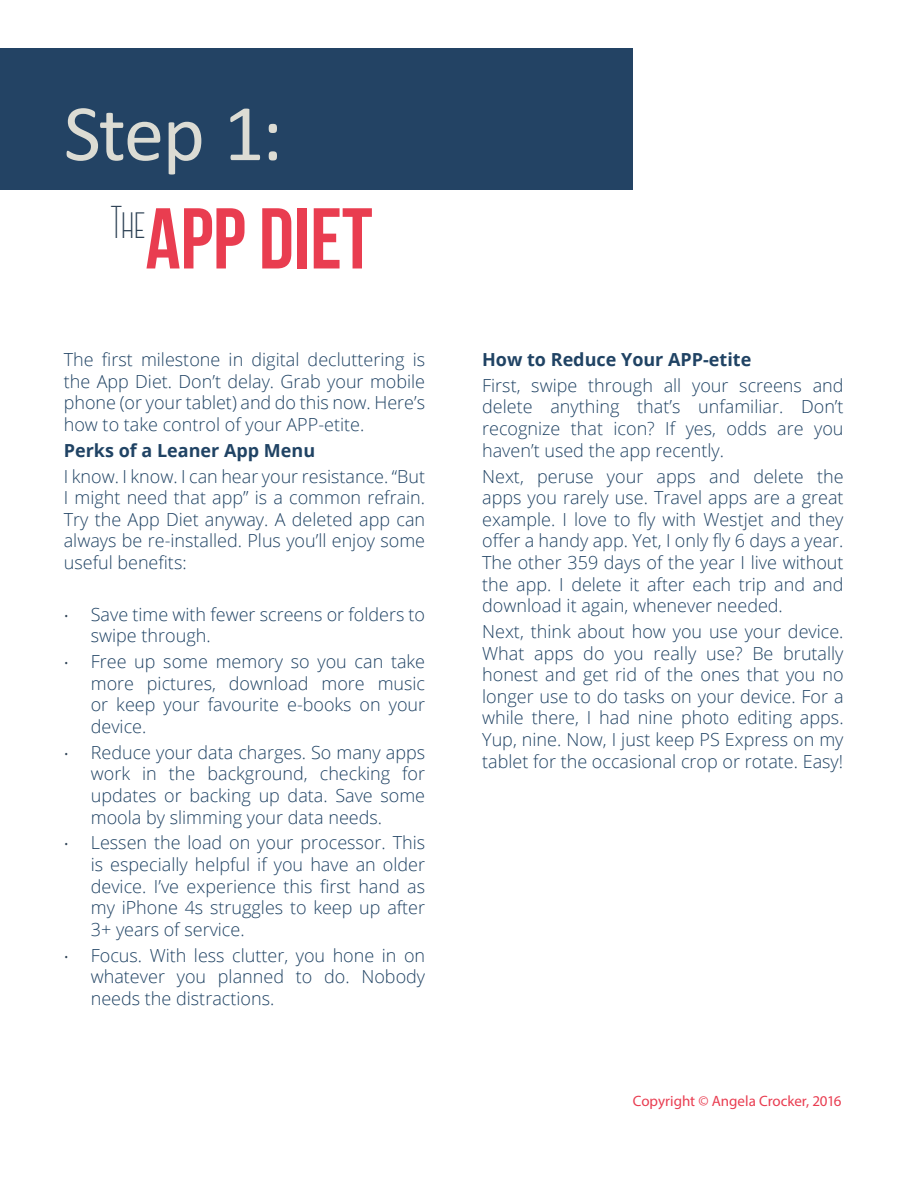
<style>
.page{position:relative;width:918px;height:1188px;background:#fff}
.page>*{position:absolute;margin:0;border:0;box-sizing:border-box;transform-origin:0 0}
.t1{font:86.1px "Bebas Neue";color:#e93d50}
.t2{font:81px "Calibri";color:#dcdcd4}
.t3{font:300 18px/21.6px "Open Sans";color:#204364;text-align:justify}
.t4{font:700 18px "Open Sans";color:#204364}
.t5{font:15px "Myriad Pro";color:#e93d51}
.s1{font-size:13.5px;color:#2e4255}
</style>
<div class="page">
<div style="left:0;top:48px;width:632px;height:142px;background:#234364"></div>
<h2 class="t2" style="left:64px;top:77px;width:221px">Step 1:</h2>
<h1 class="t1" style="left:111px;top:192px;width:263px"><sup>The</sup>APP DIET</h1>
<p class="t3" style="left:64px;top:348px;width:363px">The first milestone in digital decluttering is the App Diet. Don’t delay. Grab your mobile phone (or your tablet) and do this now. Here’s how to take control of your APP-etite.</p>
<p class="t4" style="left:64px;top:437px;width:253px">Perks of a Leaner App Menu</p>
<p class="t3" style="left:64px;top:465px;width:363px">I know. I know. I can hear your resistance. “But I might need that app” is a common refrain.<br>Try the App Diet anyway. A deleted app can always be re-installed. Plus you’ll enjoy some useful benefits:</p>
<p class="t3" style="left:91px;top:603px;width:336px;text-indent:-27px"><span class="s1">•</span> Save time with fewer screens or folders to swipe through.</p>
<p class="t3" style="left:91px;top:650px;width:336px;text-indent:-27px"><span class="s1">•</span> Free up some memory so you can take more pictures, download more music or keep your favourite e-books on your device.</p>
<p class="t3" style="left:91px;top:741px;width:336px;text-indent:-27px"><span class="s1">•</span> Reduce your data charges. So many apps work in the background, checking for updates or backing up data. Save some moola by slimming your data needs.</p>
<p class="t3" style="left:91px;top:832px;width:336px;text-indent:-27px"><span class="s1">•</span> Lessen the load on your processor. This is especially helpful if you have an older device. I’ve experience this first hand as my iPhone 4s struggles to keep up after 3+ years of service.</p>
<p class="t3" style="left:91px;top:944px;width:336px;text-indent:-27px"><span class="s1">•</span> Focus. With less clutter, you hone in on whatever you planned to do. Nobody needs the distractions.</p>
<p class="t4" style="left:482px;top:347px;width:271px">How to Reduce Your APP-etite</p>
<p class="t3" style="left:482px;top:374px;width:363px">First, swipe through all your screens and delete anything that’s unfamiliar. Don’t recognize that icon? If yes, odds are you haven’t used the app recently.</p>
<p class="t3" style="left:482px;top:465px;width:363px">Next, peruse your apps and delete the apps you rarely use. Travel apps are a great example. I love to fly with Westjet and they offer a handy app. Yet, I only fly 6 days a year.<br>The other 359 days of the year I live without the app. I delete it after each trip and and download it again, whenever needed.</p>
<p class="t3" style="left:482px;top:620px;width:363px">Next, think about how you use your device.<br>What apps do you really use? Be brutally honest and get rid of the ones that you no longer use to do tasks on your device. For a while there, I had nine photo editing apps.<br>Yup, nine. Now, I just keep PS Express on my tablet for the occasional crop or rotate. Easy!</p>
<p class="t5" style="left:633px;top:1092px;width:210px">Copyright © Angela Crocker, 2016</p>
</div>
